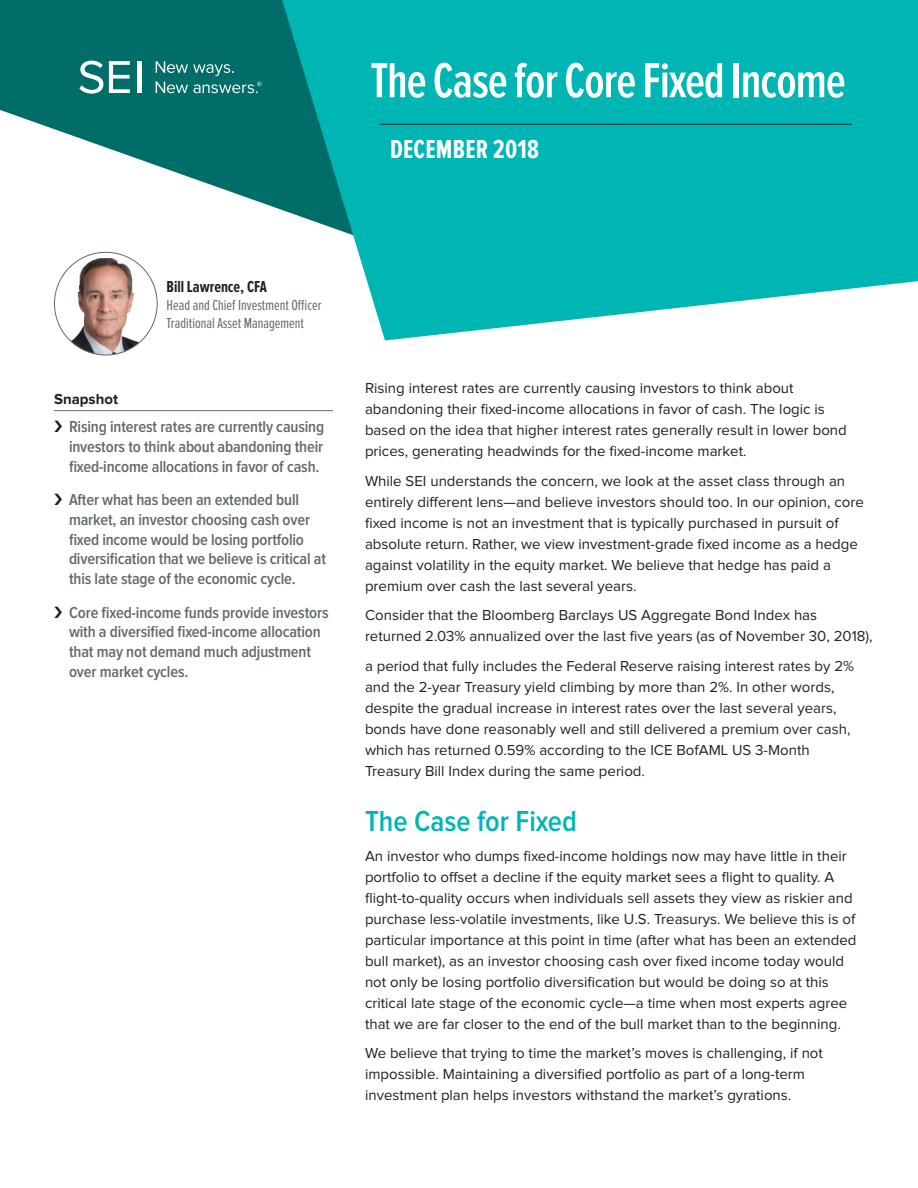
<style>
.page{position:relative;width:918px;height:1188px;background:#fff}
.page>*{position:absolute;margin:0;border:0;box-sizing:border-box;transform-origin:0 0}
.t1{font:600 51px "Proxima Nova Ex Cn";letter-spacing:-.02em;color:#fff}
.Head_body_T{font:600 30px "Proxima Nova Cond";color:#00b6b5}
.Month_and_Year{font:700 27px "Proxima Nova Ex Cn";letter-spacing:.01em;color:#fff}
.t2{font:600 16.5px/19.8px "Proxima Nova Cond";letter-spacing:-.01em;color:#606a70}
.Author_Name{font:700 16.5px "Proxima Nova Ex Cn";color:#231f20}
.Body_Copy__10pt__R{font:15px/21px "Proxima Nova";color:#231f20}
.Supporting_Info{font:15px/18px "Proxima Nova Ex Cn";color:#606a70}
.Snapshots{font:700 15px "Proxima Nova";color:#231f20}
.s1{font-family:"Proxima Nova";font-stretch:condensed;color:#575d61}
.s2{color:#232323}
</style>
<div class="page">
<svg style="left:0;top:0;width:282px;height:265px;fill:#006d68"></svg>
<svg style="left:282px;top:0;width:636px;height:340px;background:#1bbab9"></svg>
<hr style="left:137px;top:61px;width:4px;height:32px;background:#fff">
<svg style="left:109px;top:61px;width:21px;height:32px"></svg>
<svg style="left:79px;top:61px;width:24px;height:33px"></svg>
<svg style="left:156px;top:61px;width:106px;height:32px;background:#288480"></svg>
<hr style="left:54px;top:410px;width:279px;height:1px;background:#606a70">
<img style="left:54px;top:252px;width:103px;height:103px;border-radius:51px">
<hr style="left:380px;top:124px;width:472px;height:1px;background:#231f20">
<p class="t1" style="left:371px;top:52px;width:477px">The Case for Core Fixed Income</p>
<p class="Month_and_Year" style="left:390px;top:134px;width:151px">DECEMBER 2018</p>
<p class="Author_Name" style="left:167px;top:278px;width:102px">Bill Lawrence, CFA</p>
<p class="Supporting_Info" style="left:167px;top:297px;width:156px">Head and Chief Investment Officer<br>Traditional Asset Management</p>
<p class="Snapshots" style="left:54px;top:392px;width:66px">Snapshot</p>
<p class="t2" style="left:69px;top:417px;width:257px;text-align:justify">Rising interest rates are currently causing investors to think about abandoning their fixed-income allocations in favor of cash.</p>
<p class="t2" style="left:69px;top:490px;width:259px">After what has been an extended bull market, an investor choosing cash over fixed income would be losing portfolio diversification that we believe is critical at this late stage of the economic cycle.</p>
<p class="t2" style="left:69px;top:603px;width:261px">Core fixed<span class="s1">-</span>income funds provide investors with a diversified fixed-income allocation that may not demand much adjustment over market cycles.</p>
<p class="Body_Copy__10pt__R" style="left:365px;top:378px;width:483px">Rising interest rates are currently causing investors to think about abandoning their fixed-income allocations in favor of cash. The logic is based on the idea that higher interest rates generally result in lower bond prices, generating headwinds for the fixed-income market.</p>
<p class="Body_Copy__10pt__R" style="left:365px;top:471px;width:500px">While SEI understands the concern, we look at the asset class through an entirely different lens—and believe investors should too. In our opinion, core fixed income is not an investment that is typically purchased in pursuit of absolute return. Rather, we view investment-grade fixed income as a hedge against volatility in the equity market. We believe that hedge has paid a premium over cash the last several years.</p>
<p class="Body_Copy__10pt__R" style="left:365px;top:606px;width:509px">Consider that the Bloomberg Barclays US Aggregate Bond Index has returned 2.03% annualized over the last five years (as of <span class="s2">November 30, 2018),</span></p>
<p class="Body_Copy__10pt__R" style="left:365px;top:656px;width:491px">a period that fully includes the Federal Reserve raising <span class="s2">interest rates by 2% and</span> the 2-year Treasury yield <span class="s2">climbing</span> by more than <span class="s2">2%. In other words, </span>despite the gradual increase in interest rates over the <span class="s2">last several years, </span>bonds have done reasonably well and still delivered a <span class="s2">premium over cash, </span>which has returned 0.59% according to the ICE BofAML <span class="s2">US 3-Month </span>Treasury Bill Index during the same period.</p>
<p class="Head_body_T" style="left:365px;top:805px;width:213px">The Case for Fixed</p>
<p class="Body_Copy__10pt__R" style="left:365px;top:846px;width:493px">An investor who dumps fixed-income holdings now may have little in their portfolio to offset a decline if the equity market sees a flight to quality. A flight-to-quality occurs when individuals sell assets they view as riskier and purchase less-volatile investments, like U.S. Treasurys. We believe this is of particular importance at this point in time (after what has been an extended bull market), as an investor choosing cash over fixed income today would not only be losing portfolio diversification but would be doing so at this critical late stage of the economic cycle—a time when most experts agree that we are far closer to the end of the bull market than to the beginning.</p>
<p class="Body_Copy__10pt__R" style="left:365px;top:1044px;width:459px">We believe that trying to time the market’s moves is challenging, if not impossible. Maintaining a diversified portfolio as part of a long-term investment plan helps investors withstand the market’s gyrations.</p>
</div>
